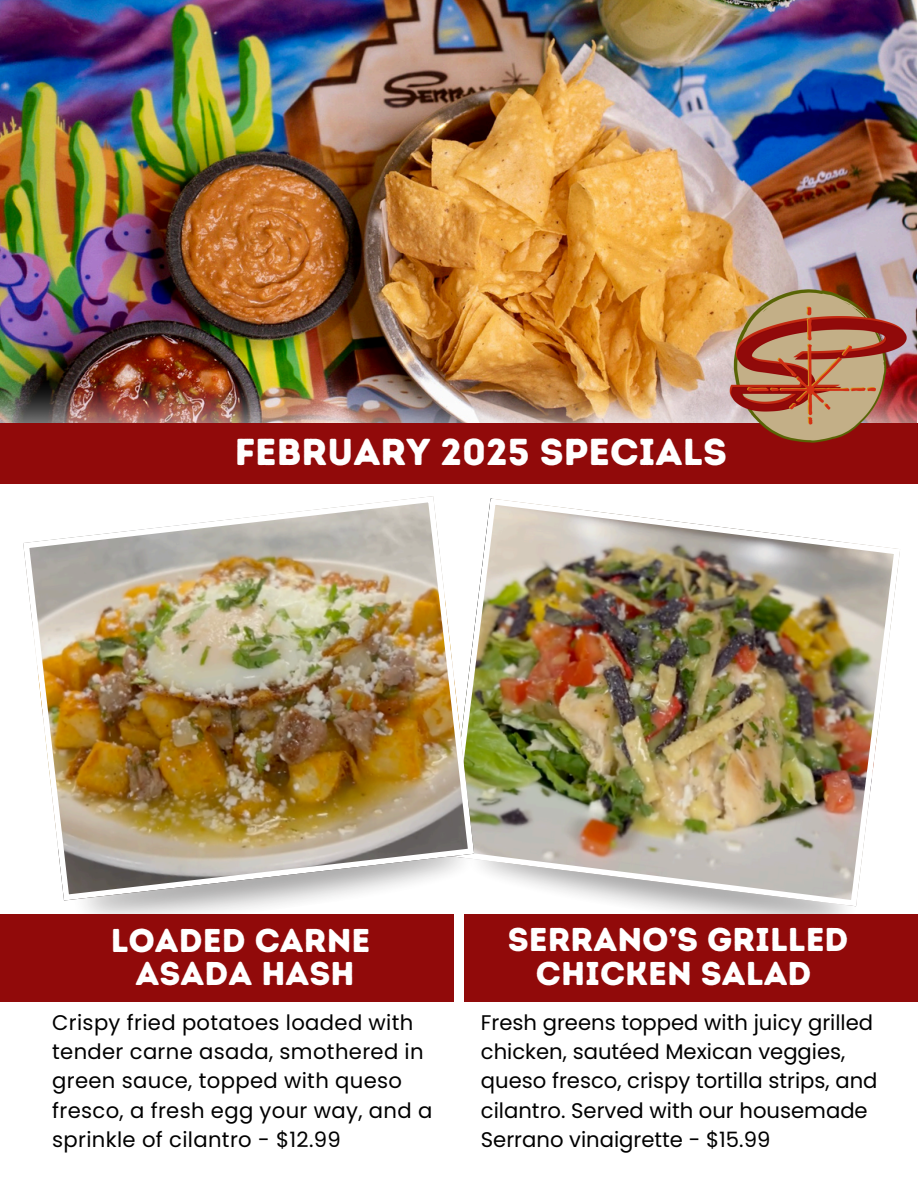
<style>
.page{position:relative;width:918px;height:1188px;background:#fff}
.page>*{position:absolute;margin:0;border:0;box-sizing:border-box;transform-origin:0 0}
.t1{font:37.5px "Intro Rust Base";color:#fff}
.t2{font:33px/33.8px "Intro Rust Base";color:#fff;text-align:center}
.t3{font:21.15px/29.2px "Poppins";color:#000}
</style>
<div class="page">
<img style="left:0;top:0;width:917px;height:369px">
<img style="left:0;top:369px;width:917px;height:130px">
<img style="left:84px;top:901px;width:370px;height:36px">
<img style="left:446px;top:499px;width:454px;height:407px">
<img style="left:23px;top:496px;width:451px;height:405px">
<div style="left:0;top:914px;width:453px;height:87px;background:#910a0a"></div>
<div style="left:464px;top:914px;width:454px;height:87px;background:#910a0a"></div>
<div style="left:0;top:423px;width:918px;height:61px;background:#910a0a"></div>
<img style="left:707px;top:288px;width:205px;height:155px">
<p class="t1" style="left:235px;top:430px;width:494px">FEBRUARY 2025 SPECIALS</p>
<h1 class="t2" style="left:111px;top:923px;width:261px">LOADED CARNE<br>ASADA HASH</h1>
<p class="t3" style="left:52px;top:1008px;width:382px">Crispy fried potatoes loaded with tender carne asada, smothered in green sauce, topped with queso fresco, a fresh egg your way, and a sprinkle of cilantro - $12.99</p>
<p class="t2" style="left:508px;top:922px;width:342px">SERRANO’S GRILLED<br>CHICKEN SALAD</p>
<p class="t3" style="left:481px;top:1008px;width:398px">Fresh greens topped with juicy grilled chicken, sautéed Mexican veggies, queso fresco, crispy tortilla strips, and cilantro. Served with our housemade Serrano vinaigrette - $15.99</p>
</div>
